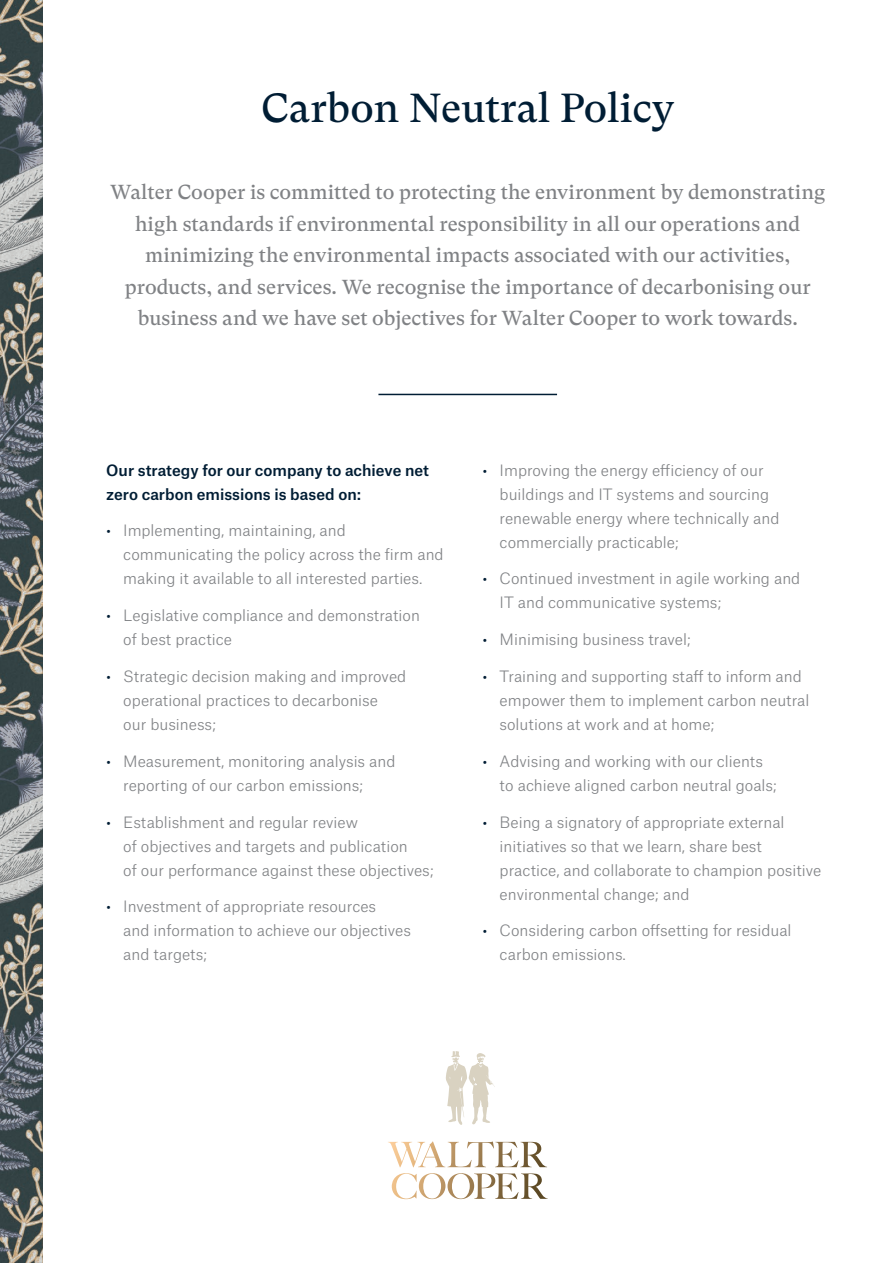
<style>
.page{position:relative;width:893px;height:1263px;background:#fff}
.page>*{position:absolute;margin:0;border:0;box-sizing:border-box;transform-origin:0 0}
.WC_Section_Text{font:40.5px "GT Super Txt Trial";color:#001d34}
.WC_Section_Text-2{font:20.25px/31.5px "GT Super Txt Trial";color:#808285;text-align:center}
.WC_Section_Text-3{font:300 15px/24px "Atlas Grotesk";color:#808285}
.WC_Section_Text-4{font:500 15px/24px "Atlas Grotesk";color:#001d34}
.s1{color:#001d34}
</style>
<div class="page">
<svg style="left:446px;top:1051px;width:49px;height:74px"></svg>
<svg style="left:418px;top:1141px;width:129px;height:26px"></svg>
<hr style="left:378px;top:394px;width:179px;height:1px;background:#001d34">
<img style="left:0;top:0;width:43px;height:1263px">
<p class="WC_Section_Text" style="left:261px;top:91px;width:415px">Carbon Neutral Policy</p>
<p class="WC_Section_Text-2" style="left:110px;top:178px;width:717px">Walter Cooper is committed to protecting the environment by demonstrating high standards if environmental responsibility in all our operations and minimizing the environmental impacts associated with our activities, products, and services. We recognise the importance of decarbonising our business and we have set objectives for Walter Cooper to work towards.</p>
<p class="WC_Section_Text-4" style="left:106px;top:456px;width:324px">Our strategy for our company to achieve net zero carbon emissions is based on:</p>
<p class="WC_Section_Text-3" style="left:123px;top:517px;width:322px;text-indent:-17px"><span class="s1">•</span> Implementing, maintaining, and communicating the policy across the firm and making it available to all interested parties.</p>
<p class="WC_Section_Text-3" style="left:123px;top:602px;width:298px;text-indent:-17px"><span class="s1">•</span> Legislative compliance and demonstration of best practice</p>
<p class="WC_Section_Text-3" style="left:123px;top:663px;width:285px;text-indent:-17px"><span class="s1">•</span> Strategic decision making and improved operational practices to decarbonise<br>our business;</p>
<p class="WC_Section_Text-3" style="left:123px;top:748px;width:274px;text-indent:-17px"><span class="s1">•</span> Measurement, monitoring analysis and reporting of our carbon emissions;</p>
<p class="WC_Section_Text-3" style="left:123px;top:808px;width:312px;text-indent:-17px"><span class="s1">•</span> Establishment and regular review<br>of objectives and targets and publication<br>of our performance against these objectives;</p>
<p class="WC_Section_Text-3" style="left:123px;top:893px;width:289px;text-indent:-17px"><span class="s1">•</span> Investment of appropriate resources<br>and information to achieve our objectives and targets;</p>
<p class="WC_Section_Text-3" style="left:500px;top:457px;width:281px;text-indent:-17px"><span class="s1">•</span> Improving the energy efficiency of our buildings and IT systems and sourcing renewable energy where technically and commercially practicable;</p>
<p class="WC_Section_Text-3" style="left:500px;top:565px;width:302px;text-indent:-17px"><span class="s1">•</span> Continued investment in agile working and<br>IT and communicative systems;</p>
<p class="WC_Section_Text-3" style="left:483px;top:626px;width:210px"><span class="s1">•</span> Minimising business travel;</p>
<p class="WC_Section_Text-3" style="left:500px;top:663px;width:311px;text-indent:-17px"><span class="s1">•</span> Training and supporting staff to inform and empower them to implement carbon neutral solutions at work and at home;</p>
<p class="WC_Section_Text-3" style="left:500px;top:748px;width:279px;text-indent:-17px"><span class="s1">•</span> Advising and working with our clients to achieve aligned carbon neutral goals;</p>
<p class="WC_Section_Text-3" style="left:500px;top:808px;width:323px;text-indent:-17px"><span class="s1">•</span> Being a signatory of appropriate external initiatives so that we learn, share best practice, and collaborate to champion positive environmental change; and</p>
<p class="WC_Section_Text-3" style="left:500px;top:917px;width:293px;text-indent:-17px"><span class="s1">•</span> Considering carbon offsetting for residual carbon emissions.</p>
</div>
